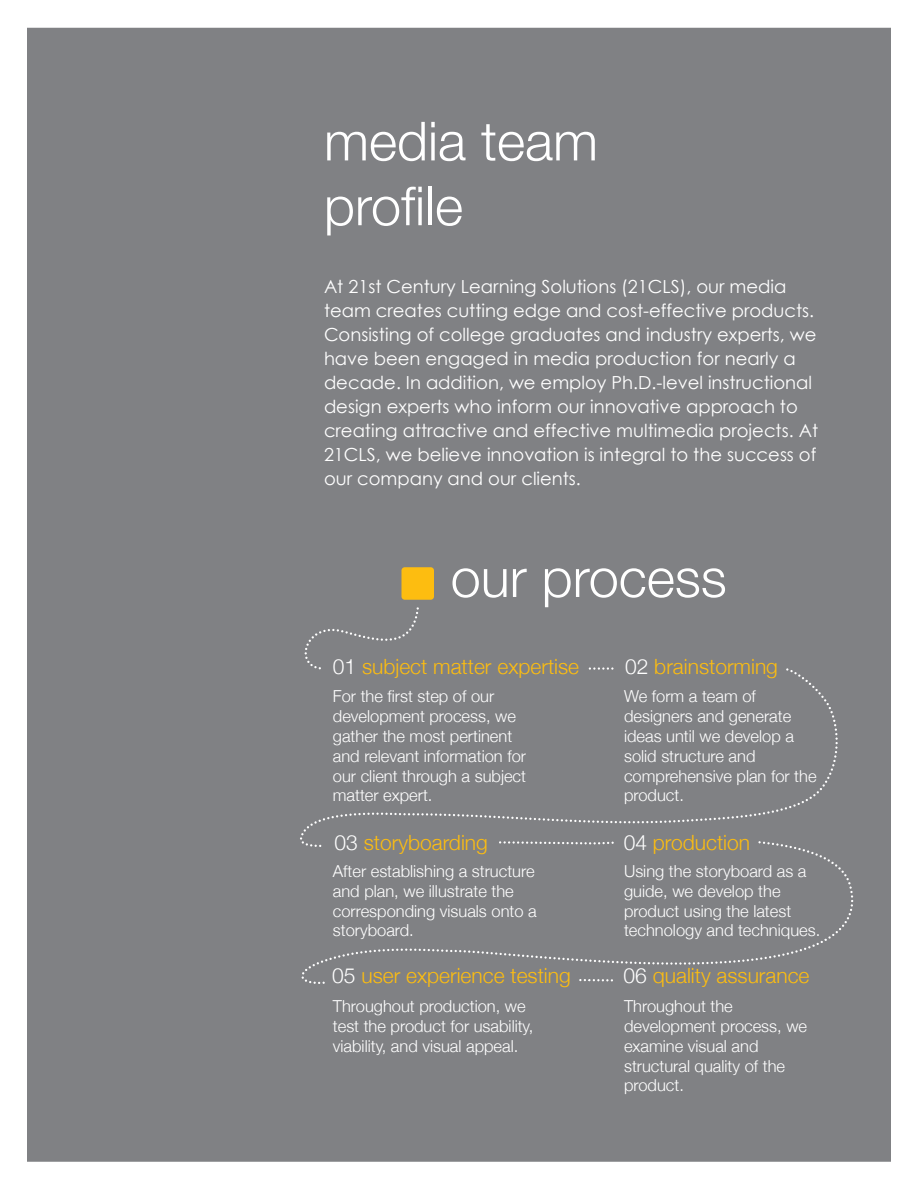
<style>
.page{position:relative;width:918px;height:1188px;background:#fff}
.page>*{position:absolute;margin:0;border:0;box-sizing:border-box;transform-origin:0 0}
.t1{font:300 54px/64.8px "Helvetica Neue";color:#fff}
.t2{font:300 21px "Helvetica Neue";color:#fdbd10}
.t3{font:18px/24px "Century Gothic";color:#fff}
.t4{font:300 16.5px/19.8px "Helvetica Neue";color:#fff}
.s1{color:#fff}
</style>
<div class="page">
<div style="left:27px;top:28px;width:864px;height:1134px;background:#808184"></div>
<div style="left:401px;top:567px;width:33px;height:33px;background:#fdbd10;border-radius:3px"></div>
<h1 class="t1" style="left:324px;top:105px;width:276px">media team profile</h1>
<p class="t3" style="left:324px;top:274px;width:496px">At 21st Century Learning Solutions (21CLS), our media team creates cutting edge and cost-effective products.<br>Consisting of college graduates and industry experts, we have been engaged in media production for nearly a decade. In addition, we employ Ph.D.-level instructional design experts who inform our innovative approach to creating attractive and effective multimedia projects. At 21CLS, we believe innovation is integral to the success of our company and our clients.</p>
<h1 class="t1" style="left:451px;top:541px;width:278px">our process</h1>
<p class="t2" style="left:333px;top:650px;width:248px"><span class="s1">01</span> subject matter expertise</p>
<p class="t2" style="left:625px;top:650px;width:154px"><span class="s1">02</span> brainstorming</p>
<p class="t4" style="left:333px;top:685px;width:195px">For the first step of our development process, we gather the most pertinent and relevant information for our client through a subject matter expert.</p>
<p class="t4" style="left:624px;top:685px;width:194px">We form a team of designers and generate ideas until we develop a solid structure and comprehensive plan for the product.</p>
<p class="t2" style="left:335px;top:825px;width:155px"><span class="s1">03</span> storyboarding</p>
<p class="t2" style="left:624px;top:825px;width:128px"><span class="s1">04</span> production</p>
<p class="t4" style="left:333px;top:860px;width:205px">After establishing a structure and plan, we illustrate the corresponding visuals onto a storyboard.</p>
<p class="t4" style="left:624px;top:860px;width:198px">Using the storyboard as a guide, we develop the product using the latest technology and techniques.</p>
<p class="t2" style="left:332px;top:959px;width:240px"><span class="s1">05</span> user experience testing</p>
<p class="t2" style="left:624px;top:959px;width:187px"><span class="s1">06</span> quality assurance</p>
<p class="t4" style="left:333px;top:995px;width:202px">Throughout production, we test the product for usability, viability, and visual appeal.</p>
<p class="t4" style="left:624px;top:995px;width:185px">Throughout the development process, we examine visual and structural quality of the product.</p>
</div>
